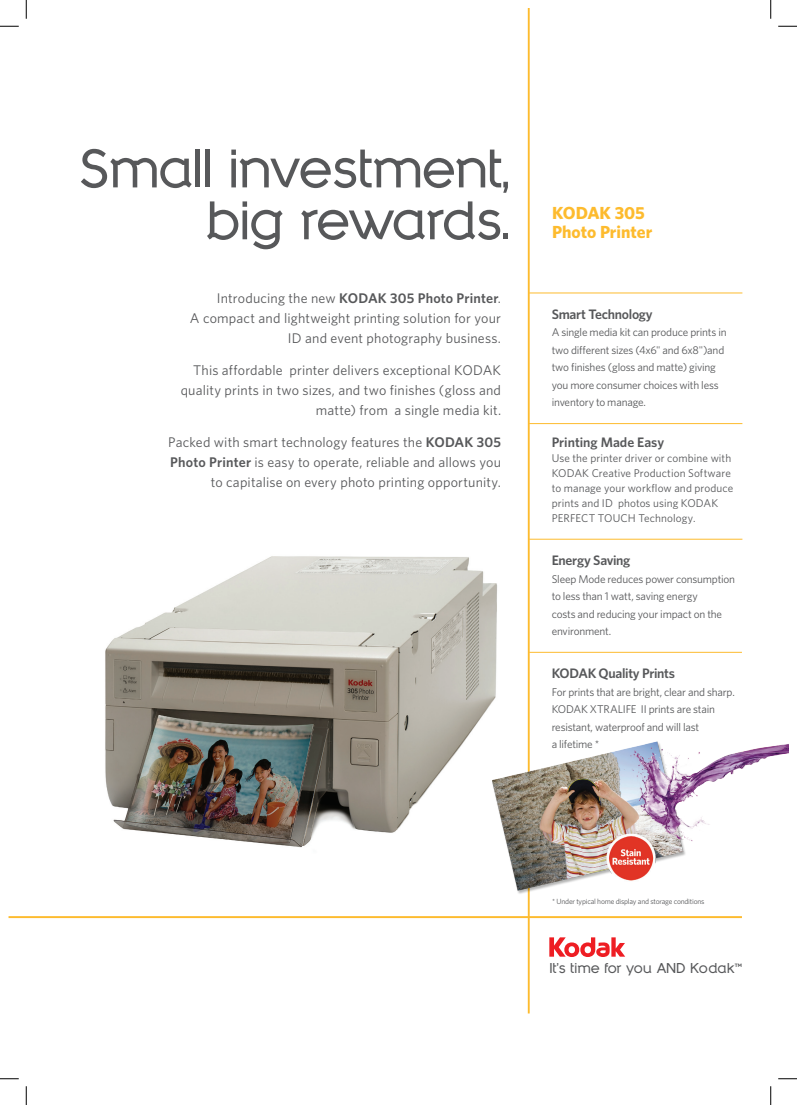
<style>
.page{position:relative;width:797px;height:1105px;background:#fff}
.page>*{position:absolute;margin:0;border:0;box-sizing:border-box;transform-origin:0 0}
.t1{font:700 51.88px/51.9px "Neutura";letter-spacing:-.02em;color:#57585a;text-align:right}
.t2{font:700 17.5px/18.8px "Whitney K";color:#fdbb2e}
.t3{font:14px/20px "Whitney K";letter-spacing:.01em;color:#57585a;text-align:right}
.t4{font:600 13.75px "Whitney K";letter-spacing:-.02em;color:#57585a}
.t5{font:600 13.75px "Whitney K";color:#57585a}
.t6{font:700 13.62px "Neutura";letter-spacing:-.005em;color:#57585a}
.t7{font:11.25px/17.5px "Whitney K";letter-spacing:-.015em;color:#57585a}
.t8{font:11.25px/15px "Whitney K";letter-spacing:.01em;color:#57585a}
.t9{font:11.25px/15px "Whitney K";letter-spacing:.005em;color:#57585a}
.t10{font:7.5px "Whitney K";letter-spacing:-.025em;color:#57585a}
.s1{font-weight:600}
</style>
<div class="page">
<img style="left:105px;top:556px;width:392px;height:292px">
<hr style="left:9px;top:916px;width:733px;height:2px;background:#fdbb2e">
<hr style="left:528px;top:9px;width:1px;height:1004px;background:#fdbb2e">
<svg style="left:549px;top:948px;width:76px;height:9px"></svg>
<img style="left:411px;top:704px;width:377px;height:244px">
<hr style="left:529px;top:293px;width:213px;height:1px;background:#fdbb2e">
<hr style="left:529px;top:423px;width:213px;height:1px;background:#fdbb2e">
<hr style="left:529px;top:539px;width:213px;height:1px;background:#fdbb2e">
<hr style="left:529px;top:652px;width:213px;height:1px;background:#fdbb2e">
<svg style="left:0;top:25px;width:19px;height:2px"></svg>
<svg style="left:778px;top:25px;width:19px;height:2px"></svg>
<svg style="left:0;top:1078px;width:19px;height:1px"></svg>
<svg style="left:778px;top:1078px;width:19px;height:1px"></svg>
<svg style="left:25px;top:0;width:2px;height:19px"></svg>
<svg style="left:25px;top:1086px;width:2px;height:19px"></svg>
<svg style="left:770px;top:0;width:1px;height:19px"></svg>
<svg style="left:770px;top:1086px;width:1px;height:19px"></svg>
<h1 class="t1" style="left:78px;top:143px;width:434px">Small investment, big rewards.</h1>
<p class="t3" style="left:190px;top:288px;width:312px">Introducing the new <span class="s1">KODAK 305 Photo Printer</span>.<br>A compact and lightweight printing solution for your<br>ID and event photography business.</p>
<p class="t3" style="left:193px;top:360px;width:290px">This affordable printer delivers exceptional Kodak</p>
<p class="t3" style="left:181px;top:380px;width:322px">quality prints in two sizes, and two finishes (gloss and</p>
<p class="t3" style="left:316px;top:400px;width:187px">matte) from a single media kit.</p>
<p class="t3" style="left:168px;top:432px;width:334px">Packed with smart technology features the <span class="s1">KODAK 305<br>Photo Printer</span> is easy to operate, reliable and allows you to capitalise on every photo printing opportunity.</p>
<p class="t2" style="left:552px;top:203px;width:102px">KODAK 305<br>Photo Printer</p>
<p class="t4" style="left:551px;top:306px;width:103px">Smart Technology</p>
<p class="t7" style="left:551px;top:323px;width:176px">A single media kit can produce prints in two different sizes (4x6" and 6x8")and two finishes (gloss and matte) giving you more consumer choices with less inventory to manage.</p>
<p class="t5" style="left:551px;top:434px;width:114px">Printing Made Easy</p>
<p class="t9" style="left:551px;top:450px;width:181px">Use the printer driver or combine with<br>Kodak</p>
<p class="t8" style="left:551px;top:465px;width:183px;text-indent:40px">Creative Production Software to manage your workflow and produce prints and ID photos using Kodak<br>Perfect Touch Technology.</p>
<p class="t4" style="left:551px;top:552px;width:80px">Energy Saving</p>
<p class="t7" style="left:551px;top:570px;width:185px">Sleep Mode reduces power consumption to less than 1 watt, saving energy<br>costs and reducing your impact on the environment.</p>
<p class="t4" style="left:551px;top:665px;width:125px">KODAK Quality Prints</p>
<p class="t7" style="left:551px;top:683px;width:185px">For prints that are bright, clear and sharp.<br>KODAK XTRALIFE II prints are stain resistant, waterproof and will last<br>a lifetime *</p>
<p class="t10" style="left:552px;top:897px;width:154px">* Under typical home display and storage conditions</p>
<p class="t6" style="left:549px;top:960px;width:194px">It’s time for you AND Kodak<sup>™</sup></p>
</div>
